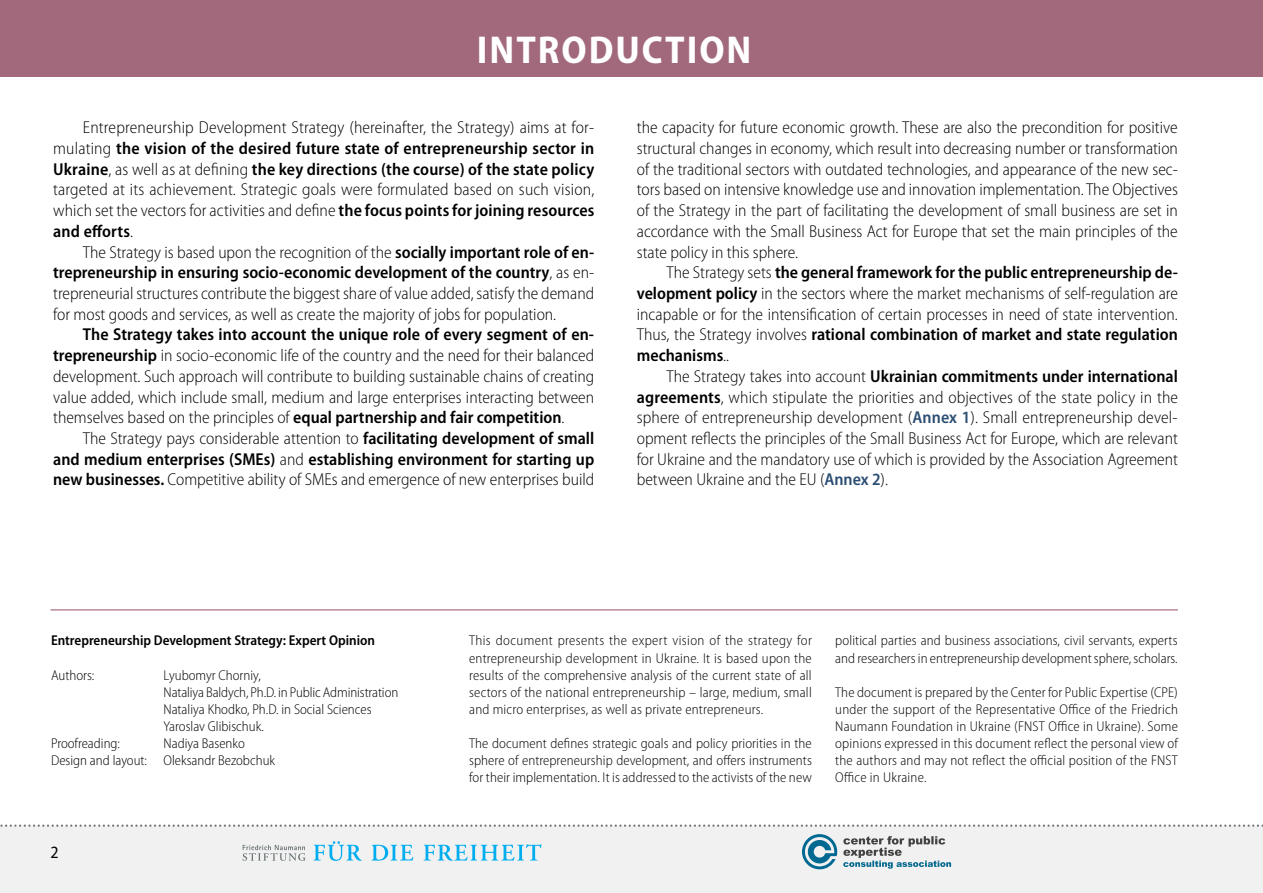
<style>
.page{position:relative;width:1263px;height:893px;background:#fff}
.page>*{position:absolute;margin:0;border:0;box-sizing:border-box;transform-origin:0 0}
.t1{font:700 semi-condensed 39px "Myriad Pro";letter-spacing:.05em;color:#fff}
.t2{font:300 semi-condensed 17.25px/20.7px "Myriad Pro";color:#000;text-align:justify}
.t3{font:600 semi-condensed 17.25px/20.7px "Myriad Pro";color:#000;text-align:justify}
.t4{font:semi-condensed 17.25px "Myriad Pro";color:#000}
.t5{font:300 semi-condensed 14.25px/17.1px "Myriad Pro";color:#000}
.t6{font:600 semi-condensed 14.25px "Myriad Pro";color:#000}
.s1{font-weight:600}
.s2{font-weight:300}
.s3{font-weight:600;color:#2c4e73}
</style>
<div class="page">
<div style="left:0;top:827px;width:1263px;height:66px;background:#f1f1f2"></div>
<svg style="left:0;top:824px;width:1263px;height:3px"></svg>
<svg style="left:242px;top:845px;width:64px;height:16px"></svg>
<svg style="left:313px;top:841px;width:228px;height:20px"></svg>
<svg style="left:802px;top:834px;width:35px;height:35px"></svg>
<svg style="left:843px;top:836px;width:108px;height:33px"></svg>
<div style="left:0;top:0;width:1263px;height:77px;background:#a1697b"></div>
<hr style="left:50px;top:609px;width:1128px;height:1px;background:#914d66">
<h1 class="t1" style="left:477px;top:28px;width:276px">INTRODUCTION</h1>
<p class="t2" style="left:53px;top:118px;width:543px;text-indent:30px">Entrepreneurship Development Strategy (hereinafter, the Strategy) aims at for&shy;mulating <span class="s1">the vision of the desired future state of entrepreneurship sector in Ukraine</span>, as well as at defining <span class="s1">the key directions (the course) of the state policy </span>targeted at its achievement. Strategic goals were formulated based on such vision, which set the vectors for activities and define <span class="s1">the focus points for joining resources and efforts</span>.</p>
<p class="t2" style="left:53px;top:242px;width:543px;text-indent:30px">The Strategy is based upon the recognition of the <span class="s1">socially important role of en&shy;trepreneurship in ensuring socio-economic development of the country</span>, as en&shy;trepreneurial structures contribute the biggest share of value added, satisfy the demand for most goods and services, as well as create the majority of jobs for population.</p>
<p class="t2" style="left:53px;top:325px;width:543px;text-indent:30px"><span class="s1">The Strategy takes into account the unique role of every segment of en&shy;trepreneurship</span> in socio-economic life of the country and the need for their balanced development. Such approach will contribute to building sustainable chains of creating value added, which include small, medium and large enterprises interacting between themselves based on the principles of <span class="s1">equal partnership and fair competition</span>.</p>
<p class="t3" style="left:53px;top:428px;width:543px;text-indent:30px"><span class="s2">The Strategy pays considerable attention to</span> facilitating development of small and medium enterprises (SMEs) <span class="s2">and</span> establishing environment for starting up new businesses. <span class="s2">Competitive ability of SMEs and emergence of new enterprises build</span></p>
<p class="t2" style="left:637px;top:118px;width:543px">the capacity for future economic growth. These are also the precondition for positive structural changes in economy, which result into decreasing number or transformation of the traditional sectors with outdated technologies, and appearance of the new sec&shy;tors based on intensive knowledge use and innovation implementation. The Objectives of the Strategy in the part of facilitating the development of small business are set in accordance with the Small Business Act for Europe that set the main principles of the state policy in this sphere.</p>
<p class="t2" style="left:637px;top:263px;width:543px;text-indent:30px">The Strategy sets <span class="s1">the general framework for the public entrepreneurship de&shy;velopment policy</span> in the sectors where the market mechanisms of self-regulation are incapable or for the intensification of certain processes in need of state intervention.<br>Thus, the Strategy involves <span class="s1">rational combination of market and state regulation mechanisms</span>..</p>
<p class="t2" style="left:637px;top:366px;width:543px;text-indent:30px">The Strategy takes into account <span class="s1">Ukrainian commitments under international agreements</span>, which stipulate the priorities and objectives of the state policy in the sphere of entrepreneurship development (<span class="s3">Annex 1</span>). Small entrepreneurship devel&shy;opment reflects the principles of the Small Business Act for Europe, which are relevant for Ukraine and the mandatory use of which is provided by the Association Agreement between Ukraine and the EU (<span class="s3">Annex 2</span>).</p>
<p class="t6" style="left:51px;top:633px;width:326px">Entrepreneurship Development Strategy: Expert Opinion</p>
<p class="t5" style="left:51px;top:667px;width:45px">Authors:</p>
<p class="t5" style="left:164px;top:667px;width:236px">Lyubomyr Chorniy,<br>Nataliya Baldych, Ph.D. in Public Administration Nataliya Khodko, Ph.D. in Social Sciences Yaroslav Glibischuk.</p>
<p class="t5" style="left:51px;top:735px;width:71px">Proofreading:</p>
<p class="t5" style="left:51px;top:735px;width:226px;text-indent:113px">Nadiya Basenko<br>Design and layout: Oleksandr Bezobchuk</p>
<p class="t4" style="left:50px;top:843px;width:10px">2</p>
<p class="t5" style="left:469px;top:632px;width:344px;text-align:justify">This document presents the expert vision of the strategy for entrepreneurship development in Ukraine. It is based upon the results of the comprehensive analysis of the current state of all sectors of the national entrepreneurship – large, medium, small and micro enterprises, as well as private entrepreneurs.</p>
<p class="t5" style="left:469px;top:735px;width:344px;text-align:justify">The document defines strategic goals and policy priorities in the sphere of entrepreneurship development, and offers instruments for their implementation. It is addressed to the activists of the new</p>
<p class="t5" style="left:835px;top:632px;width:344px">political parties and business associations, civil servants, experts and researchers in entrepreneurship development sphere, scholars.</p>
<p class="t5" style="left:835px;top:684px;width:344px;text-align:justify">The document is prepared by the Center for Public Expertise (CPE) under the support of the Representative Office of the Friedrich Naumann Foundation in Ukraine (FNST Office in Ukraine). Some opinions expressed in this document reflect the personal view of the authors and may not reflect the official position of the FNST Office in Ukraine.</p>
</div>
